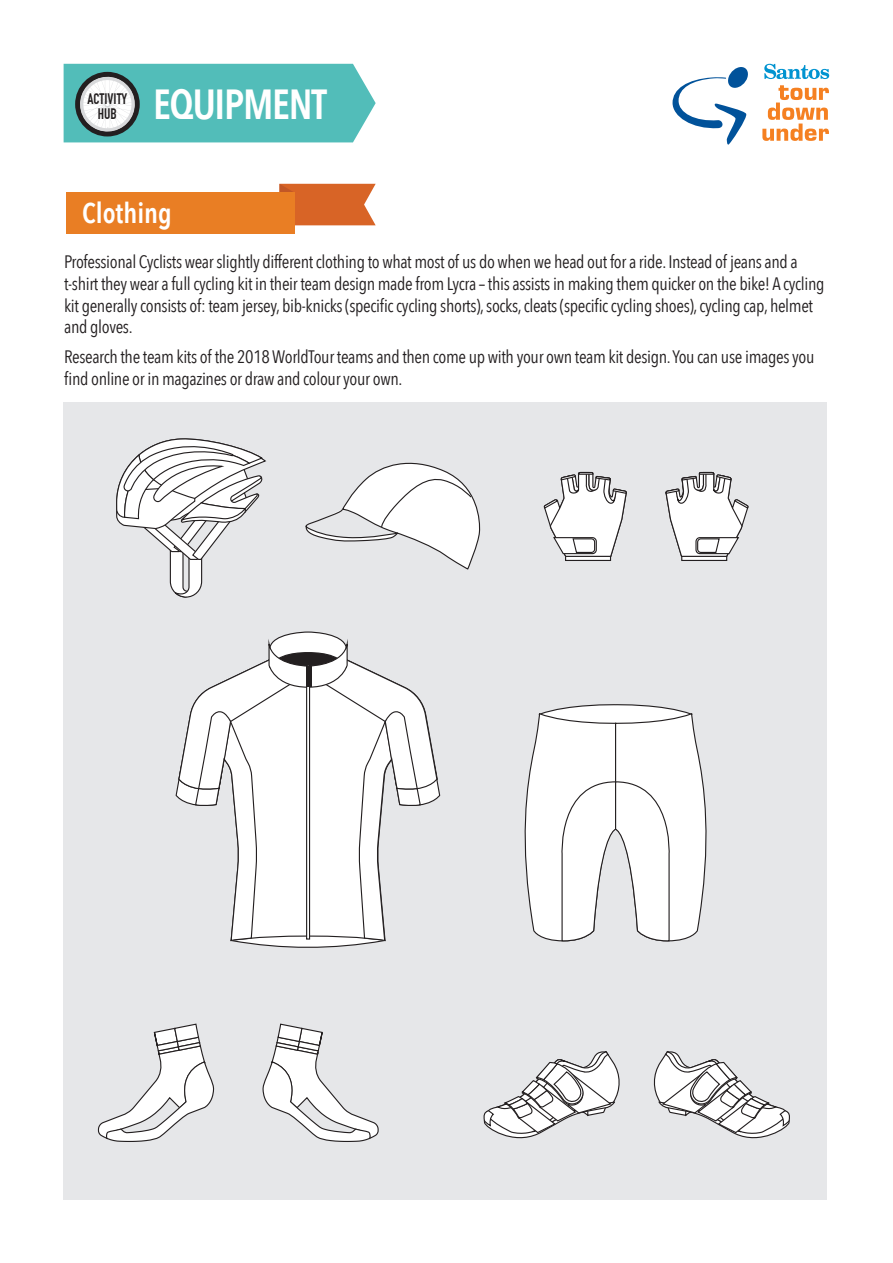
<style>
.page{position:relative;width:893px;height:1263px;background:#fff}
.page>*{position:absolute;margin:0;border:0;box-sizing:border-box;transform-origin:0 0}
.t1{font:600 42px "Avenir Next Condensed";letter-spacing:-.03em;color:#fff}
.t2{font:600 28.5px "Avenir Next Condensed";color:#fff}
.t3{font:18px/21.6px "Avenir Next Condensed";letter-spacing:-.02em;color:#231f20}
.t4{font:700 14.85px/14.2px "DIN Condensed";color:#231f20;text-align:center}
</style>
<div class="page">
<div style="left:64px;top:402px;width:763px;height:797px;background:#e6e7e9"></div>
<svg style="left:279px;top:184px;width:97px;height:50px"></svg>
<div style="left:66px;top:192px;width:228px;height:42px;background:#e97e24"></div>
<svg style="left:175px;top:631px;width:266px;height:317px"></svg>
<div style="left:306px;top:666px;width:5px;height:20px;background:#231f20"></div>
<svg style="left:524px;top:704px;width:183px;height:238px"></svg>
<hr style="left:566px;top:556px;width:44px;height:4px;background:#fff">
<div style="left:565px;top:556px;width:46px;height:5px;border:1px solid #231f20"></div>
<svg style="left:543px;top:471px;width:84px;height:86px"></svg>
<hr style="left:682px;top:556px;width:45px;height:4px;background:#fff">
<div style="left:681px;top:556px;width:46px;height:5px;border:1px solid #231f20"></div>
<svg style="left:665px;top:471px;width:84px;height:86px"></svg>
<svg style="left:306px;top:462px;width:175px;height:108px"></svg>
<svg style="left:116px;top:438px;width:150px;height:160px"></svg>
<svg style="left:653px;top:1051px;width:137px;height:88px"></svg>
<svg style="left:483px;top:1051px;width:137px;height:88px"></svg>
<svg style="left:97px;top:1023px;width:118px;height:119px"></svg>
<svg style="left:262px;top:1023px;width:117px;height:119px"></svg>
<svg style="left:64px;top:64px;width:312px;height:78px;background:#64beba"></svg>
<svg style="left:672px;top:67px;width:76px;height:78px"></svg>
<svg style="left:764px;top:64px;width:65px;height:15px"></svg>
<svg style="left:762px;top:85px;width:67px;height:56px"></svg>
<p class="t4" style="left:87px;top:92px;width:41px">ACTIVITY<br>HUB</p>
<h1 class="t1" style="left:153px;top:68px;width:175px">EQUIPMENT</h1>
<h2 class="t2" style="left:82px;top:188px;width:91px">Clothing</h2>
<p class="t3" style="left:64px;top:250px;width:762px">Professional Cyclists wear slightly different clothing to what most of us do when we head out for a ride. Instead of jeans and a t-shirt they wear a full cycling kit in their team design made from Lycra – this assists in making them quicker on the bike! A cycling kit generally consists of: team jersey, bib-knicks (specific cycling shorts), socks, cleats (specific cycling shoes), cycling cap, helmet and gloves.</p>
<p class="t3" style="left:64px;top:345px;width:752px">Research the team kits of the 2018 WorldTour teams and then come up with your own team kit design. You can use images you find online or in magazines or draw and colour your own.</p>
</div>
